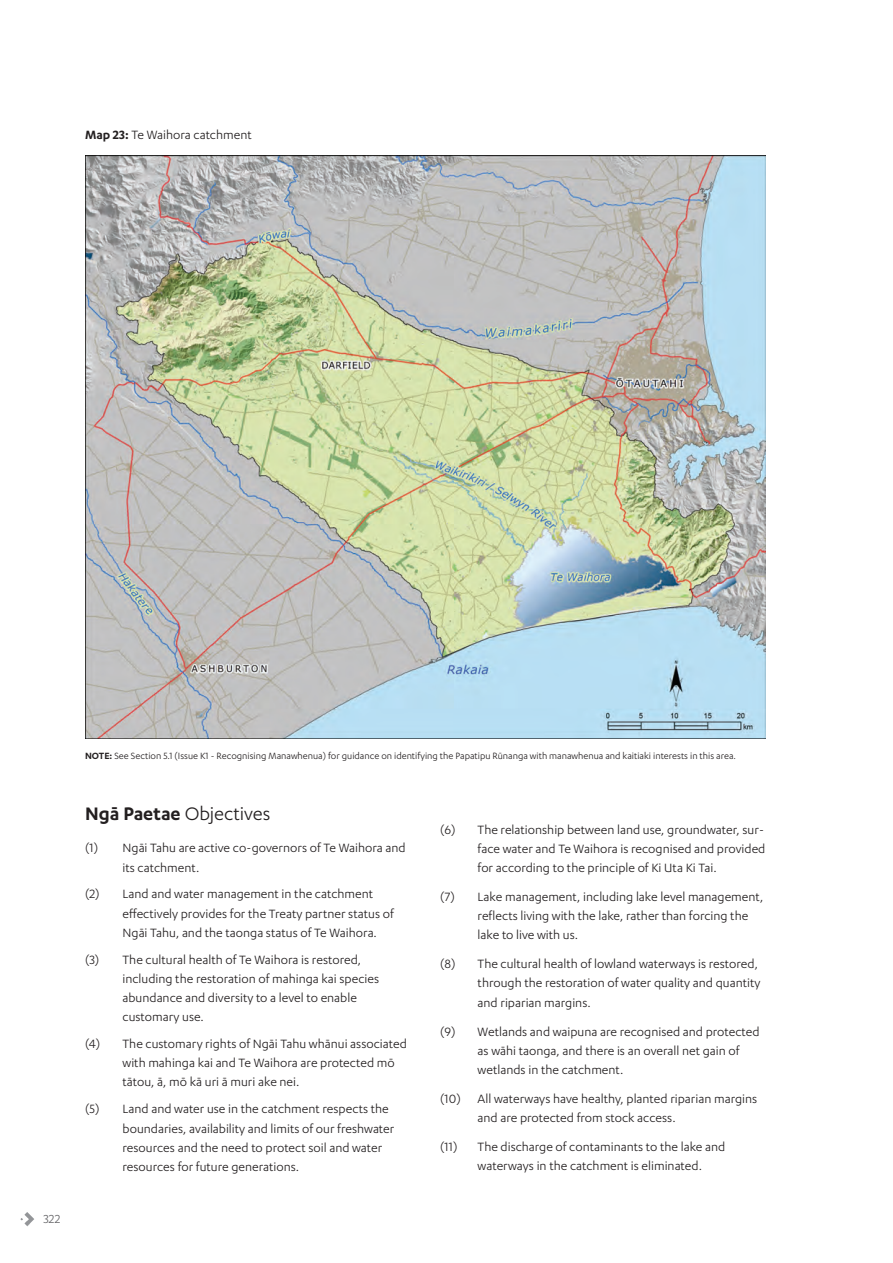
<style>
.page{position:relative;width:893px;height:1263px;background:#fff}
.page>*{position:absolute;margin:0;border:0;box-sizing:border-box;transform-origin:0 0}
.t1{font:600 21px "Karbon";color:#231f20}
.t2{font:13.95px/19.2px "Karbon";color:#231f20}
.t3{font:13.5px "Karbon";color:#636366}
.t4{font:10.5px "Karbon";color:#231f20}
.t5{font:600 10.5px "Karbon";color:#231f20}
.s1{font-weight:600}
.s2{font-weight:400}
</style>
<div class="page">
<svg style="left:20px;top:1212px;width:14px;height:14px"></svg>
<img style="left:85px;top:156px;width:680px;height:583px">
<p class="t2" style="left:85px;top:125px;width:168px"><span class="s1">Map 23:</span> Te Waihora catchment</p>
<p class="t3" style="left:43px;top:1212px;width:19px">322</p>
<p class="t5" style="left:85px;top:750px;width:7px">NOTE</p>
<p class="t4" style="left:110px;top:750px;width:628px"><span class="s1">:</span> See Section 5.1 (Issue K1 - Recognising Manawhenua) for guidance on identifying the Papatipu Rūnanga with manawhenua and kaitiaki interests in this area.</p>
<h1 class="t1" style="left:85px;top:802px;width:187px">Ngā Paetae <span class="s2">Objectives</span></h1>
<p class="t2" style="left:123px;top:838px;width:285px;text-indent:-37px">(1) Ngāi Tahu are active co-governors of Te Waihora and its catchment.</p>
<p class="t2" style="left:123px;top:884px;width:273px;text-indent:-37px">(2) Land and water management in the catchment effectively provides for the Treaty partner status of<br>Ngāi Tahu, and the taonga status of Te Waihora.</p>
<p class="t2" style="left:123px;top:949px;width:258px;text-indent:-37px">(3) The cultural health of Te Waihora is restored, including the restoration of mahinga kai species abundance and diversity to a level to enable customary use.</p>
<p class="t2" style="left:123px;top:1034px;width:286px;text-indent:-37px">(4) The customary rights of Ngāi Tahu whānui associated with mahinga kai and Te Waihora are protected mō tātou, ā, mō kā uri ā muri ake nei.</p>
<p class="t2" style="left:123px;top:1099px;width:273px;text-indent:-37px">(5) Land and water use in the catchment respects the boundaries, availability and limits of our freshwater resources and the need to protect soil and water resources for future generations.</p>
<p class="t2" style="left:478px;top:819px;width:289px;text-align:justify;text-indent:-37px">(6) The relationship between land use, groundwater, sur&shy;face water and Te Waihora is recognised and provided for according to the principle of Ki Uta Ki Tai.</p>
<p class="t2" style="left:478px;top:887px;width:287px;text-indent:-37px">(7) Lake management, including lake level management, reflects living with the lake, rather than forcing the lake to live with us.</p>
<p class="t2" style="left:478px;top:954px;width:284px;text-indent:-37px">(8) The cultural health of lowland waterways is restored, through the restoration of water quality and quantity and riparian margins.</p>
<p class="t2" style="left:478px;top:1021px;width:284px;text-indent:-37px">(9) Wetlands and waipuna are recognised and protected as wāhi taonga, and there is an overall net gain of wetlands in the catchment.</p>
<p class="t2" style="left:478px;top:1089px;width:281px;text-indent:-37px">(10) All waterways have healthy, planted riparian margins and are protected from stock access.</p>
<p class="t2" style="left:478px;top:1137px;width:249px;text-indent:-37px">(11) The discharge of contaminants to the lake and waterways in the catchment is eliminated.</p>
</div>
